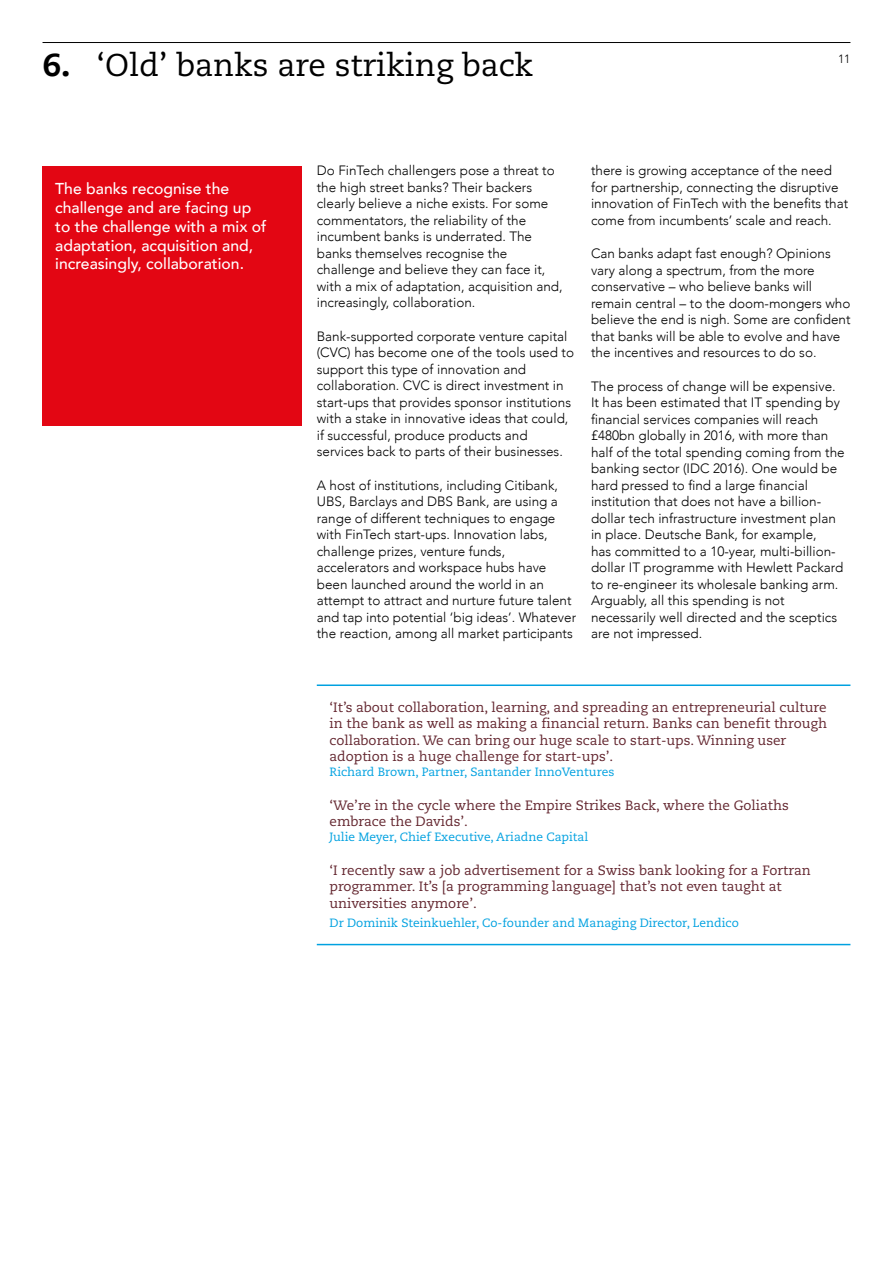
<style>
.page{position:relative;width:893px;height:1263px;background:#fff}
.page>*{position:absolute;margin:0;border:0;box-sizing:border-box;transform-origin:0 0}
.t1{font:31.5px "Caecilia";color:#000}
.t2{font:500 15.75px/18.8px "Avenir";color:#fff}
.t3{font:300 13.5px/16.5px "Avenir";color:#000}
.t4{font:13.5px/16.5px "Caecilia";color:#642730}
.t5{font:12px "Caecilia";color:#00a1e0}
.t6{font:300 12px "Avenir";color:#000}
.s1{font-weight:800}
</style>
<div class="page">
<hr style="left:43px;top:42px;width:807px;height:1px;background:#000">
<div style="left:43px;top:166px;width:259px;height:259px;background:#e30613"></div>
<hr style="left:317px;top:684px;width:533px;height:2px;background:#00a1e0">
<hr style="left:317px;top:944px;width:533px;height:1px;background:#00a1e0">
<h1 class="t1" style="left:43px;top:46px;width:492px"><span class="s1">6.</span> ‘Old’ banks are striking back</h1>
<p class="t6" style="left:838px;top:52px;width:14px">11</p>
<p class="t2" style="left:55px;top:179px;width:213px">The banks recognise the challenge and are facing up to the challenge with a mix of adaptation, acquisition and, increasingly, collaboration.</p>
<p class="t3" style="left:317px;top:162px;width:247px">Do FinTech challengers pose a threat to the high street banks? Their backers clearly believe a niche exists. For some commentators, the reliability of the incumbent banks is underrated. The banks themselves recognise the challenge and believe they can face it, with a mix of adaptation, acquisition and, increasingly, collaboration.</p>
<p class="t3" style="left:317px;top:328px;width:259px">Bank-supported corporate venture capital (CVC) has become one of the tools used to support this type of innovation and collaboration. CVC is direct investment in start-ups that provides sponsor institutions with a stake in innovative ideas that could, if successful, produce products and services back to parts of their businesses.</p>
<p class="t3" style="left:317px;top:477px;width:261px">A host of institutions, including Citibank, UBS, Barclays and DBS Bank, are using a range of different techniques to engage with FinTech start-ups. Innovation labs, challenge prizes, venture funds, accelerators and workspace hubs have been launched around the world in an attempt to attract and nurture future talent and tap into potential ‘big ideas’. Whatever the reaction, among all market participants</p>
<p class="t3" style="left:591px;top:162px;width:259px">there is growing acceptance of the need for partnership, connecting the disruptive innovation of FinTech with the benefits that come from incumbents’ scale and reach.</p>
<p class="t3" style="left:591px;top:245px;width:261px">Can banks adapt fast enough? Opinions vary along a spectrum, from the more conservative – who believe banks will remain central – to the doom-mongers who believe the end is nigh. Some are confident that banks will be able to evolve and have the incentives and resources to do so.</p>
<p class="t3" style="left:591px;top:378px;width:255px">The process of change will be expensive.<br>It has been estimated that IT spending by financial services companies will reach £480bn globally in 2016, with more than half of the total spending coming from the banking sector (IDC 2016). One would be hard pressed to find a large financial institution that does not have a billion&shy;dollar tech infrastructure investment plan in place. Deutsche Bank, for example,<br>has committed to a 10-year, multi-billion&shy;dollar IT programme with Hewlett Packard to re-engineer its wholesale banking arm.<br>Arguably, all this spending is not necessarily well directed and the sceptics are not impressed.</p>
<p class="t4" style="left:330px;top:699px;width:499px">‘It’s about collaboration, learning, and spreading an entrepreneurial culture in the bank as well as making a financial return. Banks can benefit through collaboration. We can bring our huge scale to start-ups. Winning user adoption is a huge challenge for start-ups’.</p>
<p class="t5" style="left:330px;top:765px;width:286px">Richard Brown, Partner, Santander InnoVentures</p>
<p class="t4" style="left:330px;top:797px;width:461px">‘We’re in the cycle where the Empire Strikes Back, where the Goliaths embrace the Davids’.</p>
<p class="t5" style="left:330px;top:830px;width:260px">Julie Meyer, Chief Executive, Ariadne Capital</p>
<p class="t4" style="left:330px;top:862px;width:483px">‘I recently saw a job advertisement for a Swiss bank looking for a Fortran programmer. It’s [a programming language] that’s not even taught at universities anymore’.</p>
<p class="t5" style="left:330px;top:916px;width:411px">Dr Dominik Steinkuehler, Co-founder and Managing Director, Lendico</p>
</div>
